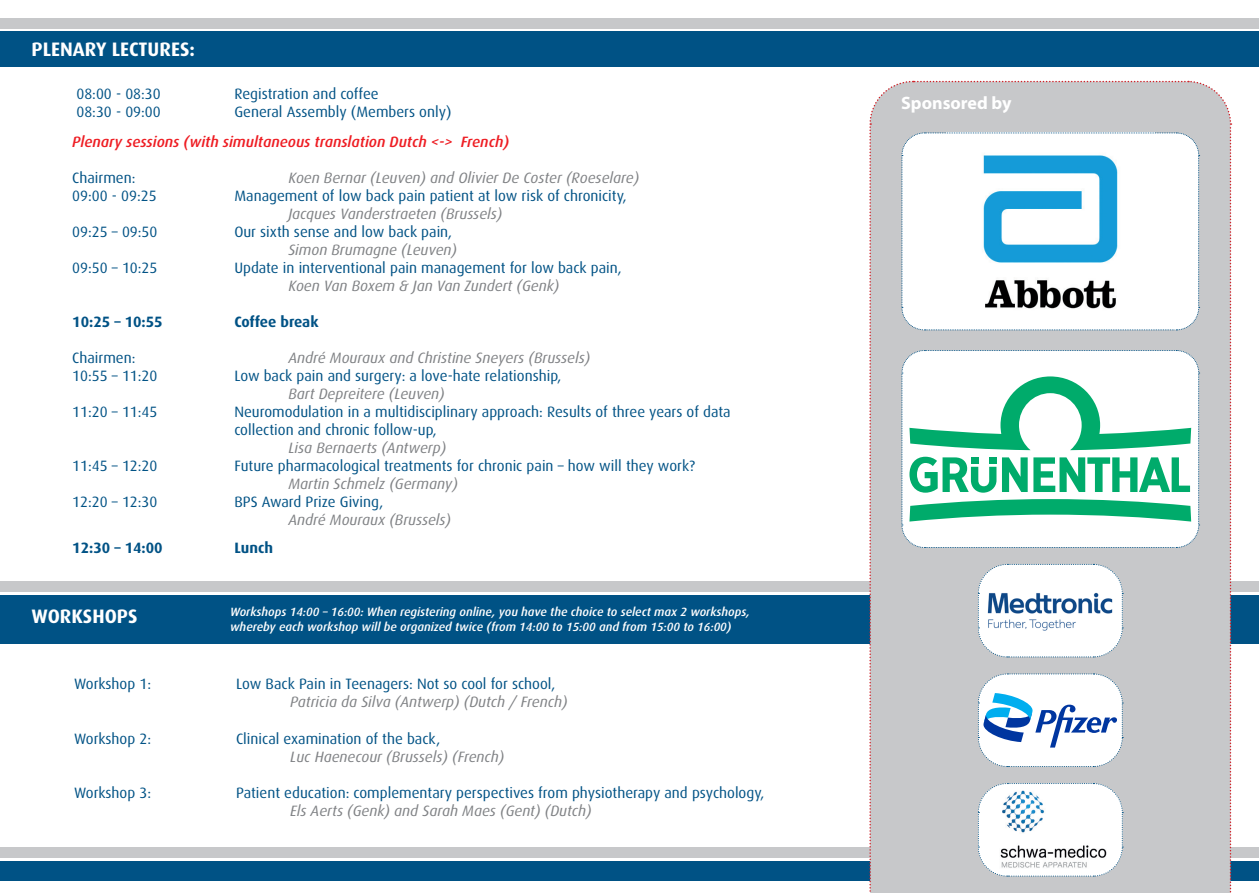
<style>
.page{position:relative;width:1259px;height:893px;background:#fff}
.page>*{position:absolute;margin:0;border:0;box-sizing:border-box;transform-origin:0 0}
.t1{font:700 19.5px "Dax";color:#fff}
.t2{font:700 18px "Myriad Pro";color:#fff}
.t3{font:15px/18px "Dax";color:#005285}
.t4{font:italic 15px "Dax";color:#808285}
.t5{font:italic 500 15px "Dax";color:#ee1d23}
.t6{font:700 15px "Dax";color:#005285}
.t7{font:italic 500 12px/14.4px "Dax";color:#fff}
</style>
<div class="page">
<div style="left:0;top:847px;width:1259px;height:11px;background:#c7c8ca"></div>
<div style="left:0;top:861px;width:1259px;height:19px;background:#005285"></div>
<div style="left:0;top:581px;width:1259px;height:11px;background:#c7c8ca"></div>
<div style="left:0;top:32px;width:1259px;height:35px;background:#005285"></div>
<div style="left:0;top:595px;width:1259px;height:49px;background:#005285"></div>
<div style="left:0;top:18px;width:1259px;height:11px;background:#c7c8ca"></div>
<svg style="left:868px;top:80px;width:364px;height:813px"></svg>
<h1 class="t1" style="left:32px;top:39px;width:165px">PLENARY LECTURES:</h1>
<p class="t3" style="left:76px;top:85px;width:86px">08:00 - 08:30</p>
<p class="t3" style="left:234px;top:85px;width:146px">Registration and coffee</p>
<p class="t3" style="left:76px;top:103px;width:86px">08:30 - 09:00</p>
<p class="t3" style="left:234px;top:103px;width:219px">General Assembly (Members only)</p>
<p class="t5" style="left:72px;top:133px;width:438px">Plenary sessions (with simultaneous translation Dutch &lt;-&gt; French)</p>
<p class="t3" style="left:72px;top:169px;width:65px">Chairmen:</p>
<p class="t4" style="left:288px;top:169px;width:352px">Koen Bernar (Leuven) and Olivier De Coster (Roeselare)</p>
<p class="t3" style="left:72px;top:187px;width:86px">09:00 - 09:25</p>
<p class="t3" style="left:234px;top:187px;width:394px">Management of low back pain patient at low risk of chronicity,</p>
<p class="t4" style="left:288px;top:205px;width:215px">Jacques Vanderstraeten (Brussels)</p>
<p class="t3" style="left:72px;top:223px;width:87px">09:25 – 09:50</p>
<p class="t3" style="left:234px;top:223px;width:219px">Our sixth sense and low back pain,</p>
<p class="t4" style="left:288px;top:241px;width:170px">Simon Brumagne (Leuven)</p>
<p class="t3" style="left:72px;top:259px;width:87px">09:50 – 10:25</p>
<p class="t3" style="left:234px;top:259px;width:389px">Update in interventional pain management for low back pain,</p>
<p class="t4" style="left:288px;top:277px;width:273px">Koen Van Boxem &amp; Jan Van Zundert (Genk)</p>
<p class="t6" style="left:72px;top:313px;width:92px">10:25 – 10:55</p>
<p class="t6" style="left:234px;top:313px;width:86px">Coffee break</p>
<p class="t3" style="left:72px;top:349px;width:65px">Chairmen:</p>
<p class="t4" style="left:288px;top:349px;width:303px">André Mouraux and Christine Sneyers (Brussels)</p>
<p class="t3" style="left:72px;top:367px;width:87px">10:55 – 11:20</p>
<p class="t3" style="left:234px;top:367px;width:329px">Low back pain and surgery: a love-hate relationship,</p>
<p class="t4" style="left:288px;top:385px;width:158px">Bart Depreitere (Leuven)</p>
<p class="t3" style="left:72px;top:403px;width:87px">11:20 – 11:45</p>
<p class="t3" style="left:234px;top:403px;width:498px">Neuromodulation in a multidisciplinary approach: Results of three years of data collection and chronic follow-up,</p>
<p class="t4" style="left:288px;top:439px;width:159px">Lisa Bernaerts (Antwerp)</p>
<p class="t3" style="left:72px;top:457px;width:87px">11:45 – 12:20</p>
<p class="t3" style="left:234px;top:457px;width:462px">Future pharmacological treatments for chronic pain – how will they work?</p>
<p class="t4" style="left:288px;top:475px;width:171px">Martin Schmelz (Germany)</p>
<p class="t3" style="left:72px;top:493px;width:87px">12:20 – 12:30</p>
<p class="t3" style="left:234px;top:493px;width:150px">BPS Award Prize Giving,</p>
<p class="t4" style="left:288px;top:511px;width:164px">André Mouraux (Brussels)</p>
<p class="t6" style="left:72px;top:540px;width:92px">12:30 – 14:00</p>
<p class="t6" style="left:234px;top:540px;width:40px">Lunch</p>
<h1 class="t1" style="left:32px;top:605px;width:107px">WORKSHOPS</h1>
<p class="t7" style="left:230px;top:605px;width:521px">Workshops 14:00 – 16:00: When registering online, you have the choice to select max 2 workshops, whereby each workshop will be organized twice (from 14:00 to 15:00 and from 15:00 to 16:00)</p>
<p class="t3" style="left:74px;top:675px;width:79px">Workshop 1:</p>
<p class="t3" style="left:236px;top:675px;width:321px">Low Back Pain in Teenagers: Not so cool for school,</p>
<p class="t4" style="left:290px;top:694px;width:279px">Patricia da Silva (Antwerp) (Dutch / French)</p>
<p class="t3" style="left:74px;top:729px;width:79px">Workshop 2:</p>
<p class="t3" style="left:236px;top:729px;width:206px">Clinical examination of the back,</p>
<p class="t4" style="left:290px;top:748px;width:216px">Luc Haenecour (Brussels) (French)</p>
<p class="t3" style="left:74px;top:783px;width:79px">Workshop 3:</p>
<p class="t3" style="left:236px;top:783px;width:530px">Patient education: complementary perspectives from physiotherapy and psychology,</p>
<p class="t4" style="left:290px;top:802px;width:303px">Els Aerts (Genk) and Sarah Maes (Gent) (Dutch)</p>
<p class="t2" style="left:901px;top:92px;width:112px">Sponsored by</p>
</div>
